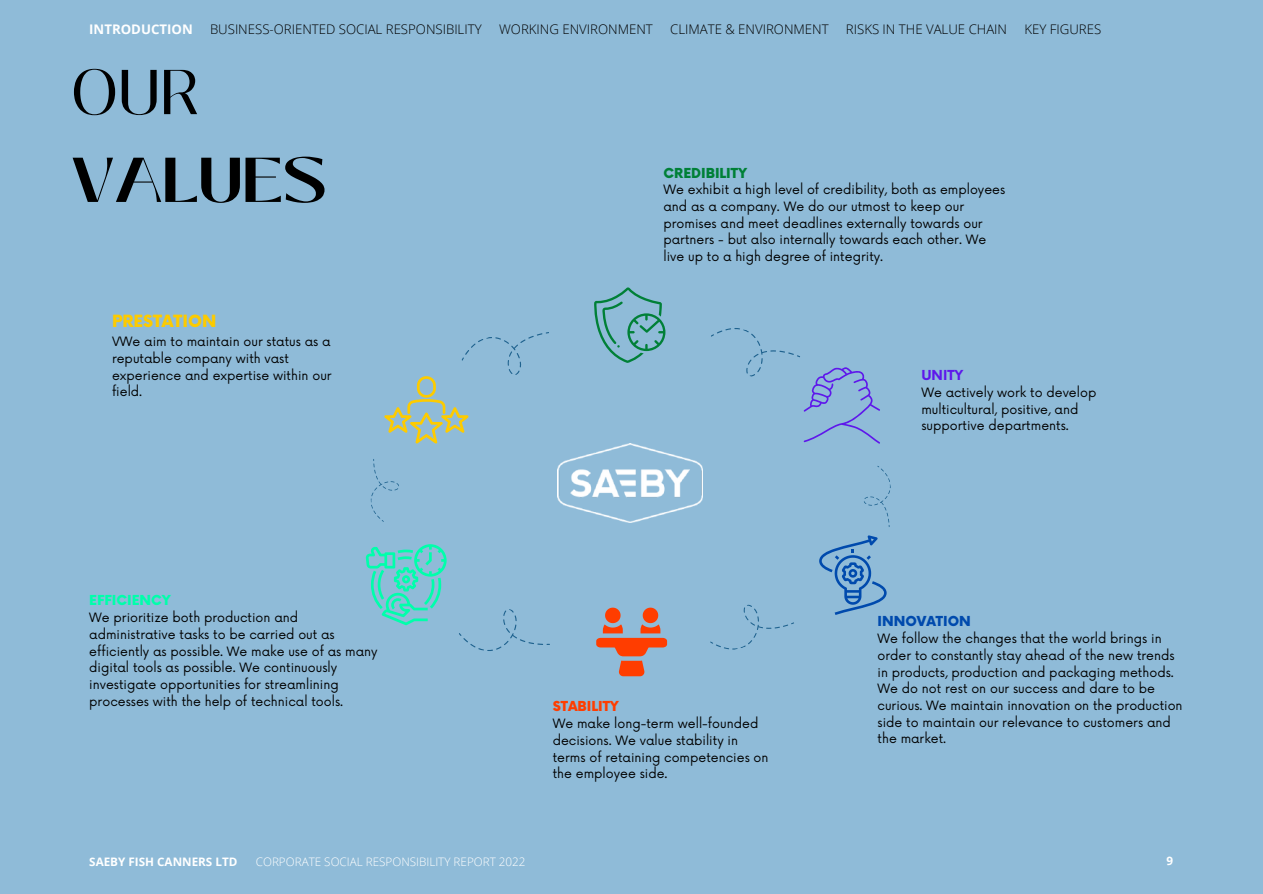
<style>
.page{position:relative;width:1263px;height:894px;background:#fff}
.page>*{position:absolute;margin:0;border:0;box-sizing:border-box;transform-origin:0 0}
.t1{font:700 63px "Black Mango";color:#000}
.t2{font:63px "Black Mango";color:#000}
.t3{font:900 16.35px "Now";color:#fdcb00}
.t4{font:900 13.35px "Now";color:#008037}
.t5{font:900 13.35px "Now";color:#00ffab}
.t6{font:900 13.35px "Now";color:#004aad}
.t7{font:900 13.35px "Now";color:#ff3d00}
.t8{font:700 13.35px "Now";color:#5e17eb}
.t9{font:300 13.2px "Open Sans";color:#000}
.t10{font:700 13.2px "Open Sans";color:#fff}
.t11{font:12.6px/16.6px "Now";color:#000}
.t12{font:300 11.7px "Open Sans";color:#fff}
.t13{font:700 11.7px "Open Sans";color:#fff}
</style>
<div class="page">
<div style="left:0;top:0;width:1263px;height:893px;background:#8fbbd8"></div>
<img style="left:558px;top:443px;width:145px;height:79px">
<svg style="left:370px;top:459px;width:29px;height:63px"></svg>
<svg style="left:459px;top:609px;width:91px;height:42px"></svg>
<svg style="left:710px;top:604px;width:84px;height:46px"></svg>
<svg style="left:864px;top:466px;width:27px;height:61px"></svg>
<svg style="left:594px;top:287px;width:71px;height:76px"></svg>
<svg style="left:711px;top:328px;width:169px;height:115px"></svg>
<svg style="left:819px;top:535px;width:68px;height:80px"></svg>
<svg style="left:596px;top:607px;width:71px;height:69px"></svg>
<svg style="left:366px;top:544px;width:81px;height:81px"></svg>
<svg style="left:384px;top:332px;width:165px;height:111px"></svg>
<p class="t10" style="left:89px;top:20px;width:105px">INTRODUCTION</p>
<p class="t9" style="left:210px;top:20px;width:273px">BUSINESS-ORIENTED SOCIAL RESPONSIBILITY</p>
<p class="t9" style="left:499px;top:20px;width:155px">WORKING ENVIRONMENT</p>
<p class="t9" style="left:670px;top:20px;width:160px">CLIMATE &amp; ENVIRONMENT</p>
<p class="t9" style="left:846px;top:20px;width:163px">RISKS IN THE VALUE CHAIN</p>
<p class="t9" style="left:1024px;top:20px;width:78px">KEY FIGURES</p>
<h1 class="t2" style="left:71px;top:45px;width:131px">OUR</h1>
<h1 class="t1" style="left:71px;top:132px;width:258px">VALUES</h1>
<p class="t4" style="left:663px;top:165px;width:85px">CREDIBILITY</p>
<p class="t11" style="left:663px;top:182px;width:343px">We exhibit a high level of credibility, both as employees and as a company. We do our utmost to keep our promises and meet deadlines externally towards our partners - but also internally towards each other. We live up to a high degree of integrity.</p>
<p class="t3" style="left:112px;top:312px;width:106px">PRESTATION</p>
<p class="t11" style="left:112px;top:334px;width:221px">VWe aim to maintain our status as a reputable company with vast experience and expertise within our field.</p>
<p class="t8" style="left:921px;top:368px;width:43px">UNITY</p>
<p class="t11" style="left:921px;top:384px;width:177px">We actively work to develop multicultural, positive, and supportive departments.</p>
<p class="t5" style="left:89px;top:593px;width:83px">EFFICIENCY</p>
<p class="t11" style="left:89px;top:609px;width:290px">We prioritize both production and administrative tasks to be carried out as efficiently as possible. We make use of as many digital tools as possible. We continuously investigate opportunities for streamlining processes with the help of technical tools.</p>
<p class="t6" style="left:877px;top:614px;width:95px">INNOVATION</p>
<p class="t11" style="left:877px;top:630px;width:307px">We follow the changes that the world brings in order to constantly stay ahead of the new trends in products, production and packaging methods.<br>We do not rest on our success and dare to be curious. We maintain innovation on the production side to maintain our relevance to customers and the market.</p>
<p class="t7" style="left:553px;top:699px;width:68px">STABILITY</p>
<p class="t11" style="left:553px;top:715px;width:217px">We make long-term well-founded decisions. We value stability in terms of retaining competencies on the employee side.</p>
<p class="t13" style="left:89px;top:853px;width:150px">SAEBY FISH CANNERS LTD</p>
<p class="t12" style="left:256px;top:853px;width:271px">CORPORATE SOCIAL RESPONSIBILITY REPORT 2022</p>
<p class="t13" style="left:1167px;top:851px;width:8px">9</p>
</div>
